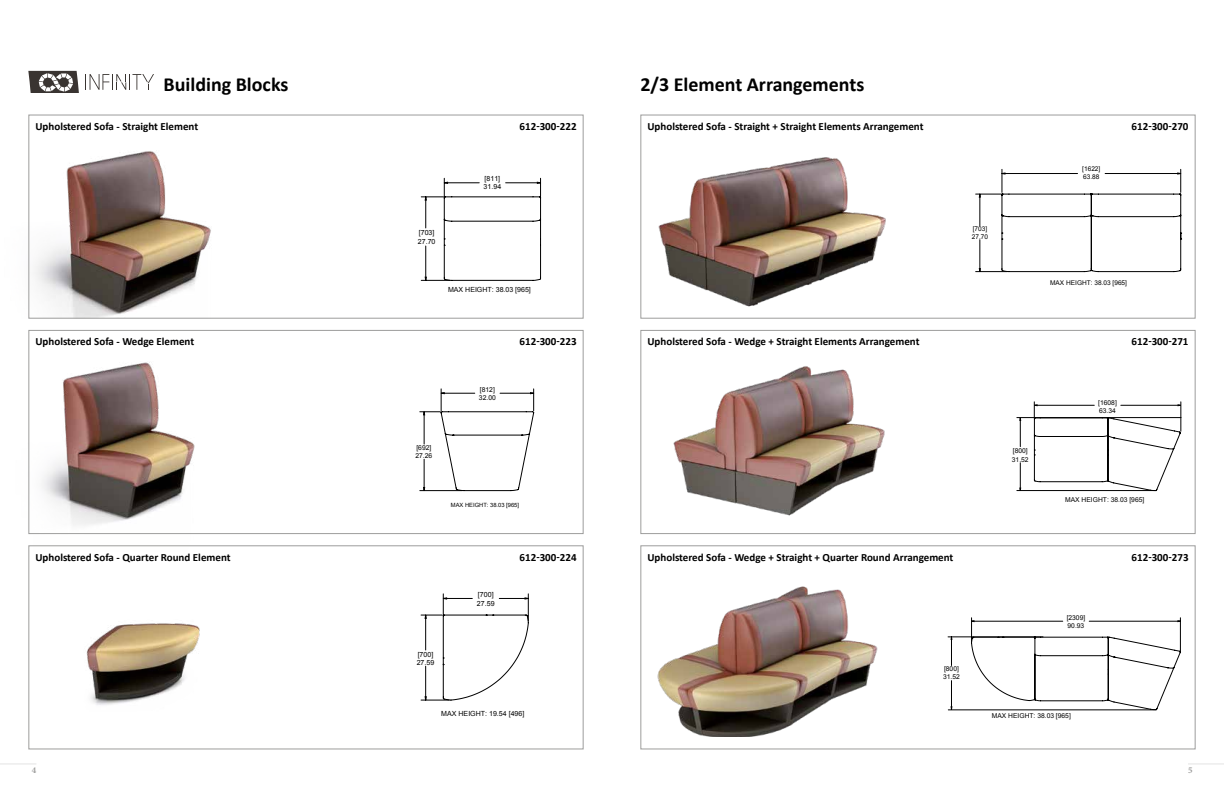
<style>
.page{position:relative;width:1224px;height:792px;background:#fff}
.page>*{position:absolute;margin:0;border:0;box-sizing:border-box;transform-origin:0 0}
.t1{font:700 20px "Calibri";color:#000}
.t2{font:700 11px "Calibri";color:#000}
.t3{font:700 9px "Minion Pro";color:#9d9d9c}
.t4{font:7.1px/8.5px "Arial";color:#000}
.t5{font:7px/8.4px "Arial";color:#000}
.t6{font:6.8px/8.1px "Arial";color:#000}
.t7{font:6.7px/8.1px "Arial";color:#000}
.t8{font:6.5px/7.8px "Arial";color:#000}
.t9{font:5.8px "Arial";color:#000}
</style>
<div class="page">
<hr style="left:0;top:763px;width:36px;height:1px;background:#e3e3e3">
<hr style="left:1188px;top:763px;width:36px;height:1px;background:#e3e3e3">
<div style="left:640px;top:330px;width:556px;height:204px;border:1px solid #9d9d9c"></div>
<svg style="left:28px;top:71px;width:51px;height:22px"></svg>
<svg style="left:89px;top:74px;width:65px;height:16px"></svg>
<img style="left:86px;top:623px;width:114px;height:82px">
<img style="left:42px;top:362px;width:153px;height:163px">
<img style="left:34px;top:151px;width:177px;height:166px">
<div style="left:28px;top:115px;width:556px;height:204px;border:1px solid #9d9d9c"></div>
<div style="left:28px;top:330px;width:556px;height:204px;border:1px solid #9d9d9c"></div>
<div style="left:28px;top:545px;width:556px;height:204px;border:1px solid #9d9d9c"></div>
<svg style="left:421px;top:178px;width:121px;height:103px"></svg>
<svg style="left:976px;top:169px;width:206px;height:104px"></svg>
<hr style="left:1017px;top:490px;width:140px;height:1px;background:#000">
<hr style="left:1017px;top:417px;width:164px;height:1px;background:#000">
<svg style="left:1019px;top:402px;width:163px;height:90px"></svg>
<svg style="left:420px;top:389px;width:115px;height:103px"></svg>
<svg style="left:421px;top:594px;width:108px;height:107px"></svg>
<img style="left:673px;top:366px;width:212px;height:150px">
<img style="left:640px;top:114px;width:325px;height:251px">
<div style="left:640px;top:545px;width:556px;height:204px;border:1px solid #9d9d9c"></div>
<hr style="left:948px;top:637px;width:95px;height:1px;background:#000">
<hr style="left:948px;top:710px;width:208px;height:1px;background:#000">
<svg style="left:951px;top:618px;width:230px;height:93px"></svg>
<img style="left:640px;top:547px;width:238px;height:190px">
<h1 class="t1" style="left:164px;top:70px;width:126px">Building Blocks</h1>
<h1 class="t1" style="left:640px;top:70px;width:226px">2/3 Element Arrangements</h1>
<p class="t2" style="left:35px;top:118px;width:164px">Upholstered Sofa - Straight Element</p>
<p class="t2" style="left:520px;top:118px;width:58px">612-300-222</p>
<p class="t2" style="left:647px;top:118px;width:278px">Upholstered Sofa - Straight + Straight Elements Arrangement</p>
<p class="t5" style="left:418px;top:229px;width:19px">[703]<br>27.70</p>
<p class="t5" style="left:484px;top:174px;width:19px">[811]<br>31.94</p>
<p class="t5" style="left:448px;top:286px;width:84px">MAX HEIGHT: 38.03 [965]</p>
<p class="t2" style="left:35px;top:334px;width:160px">Upholstered Sofa - Wedge Element</p>
<p class="t2" style="left:520px;top:334px;width:58px">612-300-223</p>
<p class="t2" style="left:647px;top:334px;width:274px">Upholstered Sofa - Wedge + Straight Elements Arrangement</p>
<p class="t6" style="left:415px;top:444px;width:18px">[692]<br>27.26</p>
<p class="t6" style="left:479px;top:386px;width:18px">[812]<br>32.00</p>
<p class="t9" style="left:451px;top:501px;width:70px">MAX HEIGHT: 38.03 [965]</p>
<p class="t8" style="left:972px;top:225px;width:18px">[703]<br>27.70</p>
<p class="t8" style="left:1082px;top:165px;width:20px">[1622]<br>63.88</p>
<p class="t2" style="left:1132px;top:118px;width:58px">612-300-270</p>
<p class="t7" style="left:1012px;top:447px;width:18px">[800]<br>31.52</p>
<p class="t8" style="left:1050px;top:279px;width:78px">MAX HEIGHT: 38.03 [965]</p>
<p class="t2" style="left:1132px;top:334px;width:58px">612-300-271</p>
<p class="t7" style="left:1098px;top:398px;width:20px">[1608]<br>63.34</p>
<p class="t7" style="left:1065px;top:496px;width:81px">MAX HEIGHT: 38.03 [965]</p>
<p class="t2" style="left:35px;top:550px;width:197px">Upholstered Sofa - Quarter Round Element</p>
<p class="t2" style="left:520px;top:550px;width:58px">612-300-224</p>
<p class="t4" style="left:417px;top:650px;width:19px">[700]<br>27.59</p>
<p class="t4" style="left:477px;top:591px;width:19px">[700]<br>27.59</p>
<p class="t4" style="left:441px;top:709px;width:85px">MAX HEIGHT: 19.54 [496]</p>
<p class="t2" style="left:647px;top:549px;width:308px">Upholstered Sofa - Wedge + Straight + Quarter Round Arrangement</p>
<p class="t2" style="left:1132px;top:549px;width:58px">612-300-273</p>
<p class="t7" style="left:943px;top:665px;width:18px">[800]<br>31.52</p>
<p class="t7" style="left:1067px;top:614px;width:20px">[2309]<br>90.93</p>
<p class="t7" style="left:992px;top:712px;width:80px">MAX HEIGHT: 38.03 [965]</p>
<p class="t3" style="left:32px;top:764px;width:6px">4</p>
<p class="t3" style="left:1188px;top:764px;width:6px">5</p>
</div>
